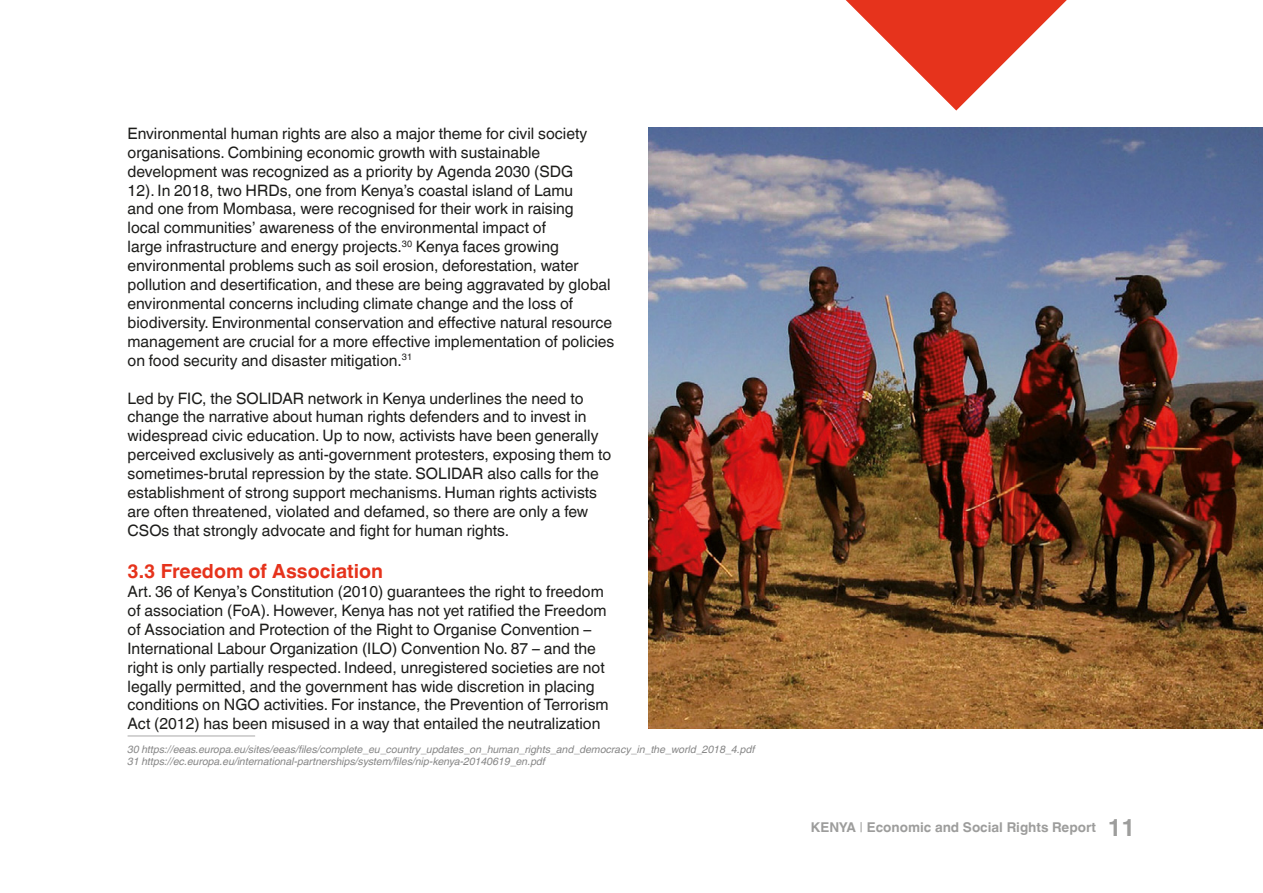
<style>
.page{position:relative;width:1263px;height:893px;background:#fff}
.page>*{position:absolute;margin:0;border:0;box-sizing:border-box;transform-origin:0 0}
.t1{font:700 19.5px "Helvetica World";color:#e6331c}
.t2{font:15.75px/18.9px "Helvetica World";color:#1d1d1b}
.t3{font:700 13.5px "Helvetica World";color:#9d9d9c}
.t4{font:italic 10.5px/12.6px "Helvetica World";color:#878787}
.s1{font-weight:400}
.s2{font-size:24px}
</style>
<div class="page">
<hr style="left:128px;top:735px;width:127px;height:1px;background:#b3b2b2">
<img style="left:648px;top:128px;width:615px;height:600px">
<svg style="left:846px;top:0;width:221px;height:111px"></svg>
<p class="t2" style="left:128px;top:124px;width:488px">Environmental human rights are also a major theme for civil society organisations. Combining economic growth with sustainable development was recognized as a priority by Agenda 2030 (SDG<br>12). In 2018, two HRDs, one from Kenya’s coastal island of Lamu<br>and one from Mombasa, were recognised for their work in raising<br>local communities’ awareness of the environmental impact of<br>large infrastructure and energy projects.<sup>30</sup> Kenya faces growing environmental problems such as soil erosion, deforestation, water pollution and desertification, and these are being aggravated by global environmental concerns including climate change and the loss of biodiversity. Environmental conservation and effective natural resource management are crucial for a more effective implementation of policies on food security and disaster mitigation.<sup>31</sup></p>
<p class="t2" style="left:128px;top:389px;width:485px">Led by FIC, the SOLIDAR network in Kenya underlines the need to change the narrative about human rights defenders and to invest in widespread civic education. Up to now, activists have been generally perceived exclusively as anti-government protesters, exposing them to sometimes-brutal repression by the state. SOLIDAR also calls for the establishment of strong support mechanisms. Human rights activists are often threatened, violated and defamed, so there are only a few CSOs that strongly advocate and fight for human rights.</p>
<p class="t1" style="left:128px;top:560px;width:257px">3.3 Freedom of Association</p>
<p class="t2" style="left:128px;top:582px;width:482px">Art. 36 of Kenya’s Constitution (2010) guarantees the right to freedom of association (FoA). However, Kenya has not yet ratified the Freedom of Association and Protection of the Right to Organise Convention – International Labour Organization (ILO) Convention No. 87 – and the right is only partially respected. Indeed, unregistered societies are not legally permitted, and the government has wide discretion in placing conditions on NGO activities. For instance, the Prevention of Terrorism Act (2012) has been misused in a way that entailed the neutralization</p>
<p class="t4" style="left:128px;top:743px;width:629px">30 https://eeas.europa.eu/sites/eeas/files/complete_eu_country_updates_on_human_rights_and_democracy_in_the_world_2018_4.pdf<br>31 https://ec.europa.eu/international-partnerships/system/files/nip-kenya-20140619_en.pdf</p>
<p class="t3" style="left:811px;top:819px;width:326px">KENYA <span class="s1">|</span> Economic and Social Rights Report <span class="s2">11</span></p>
</div>
